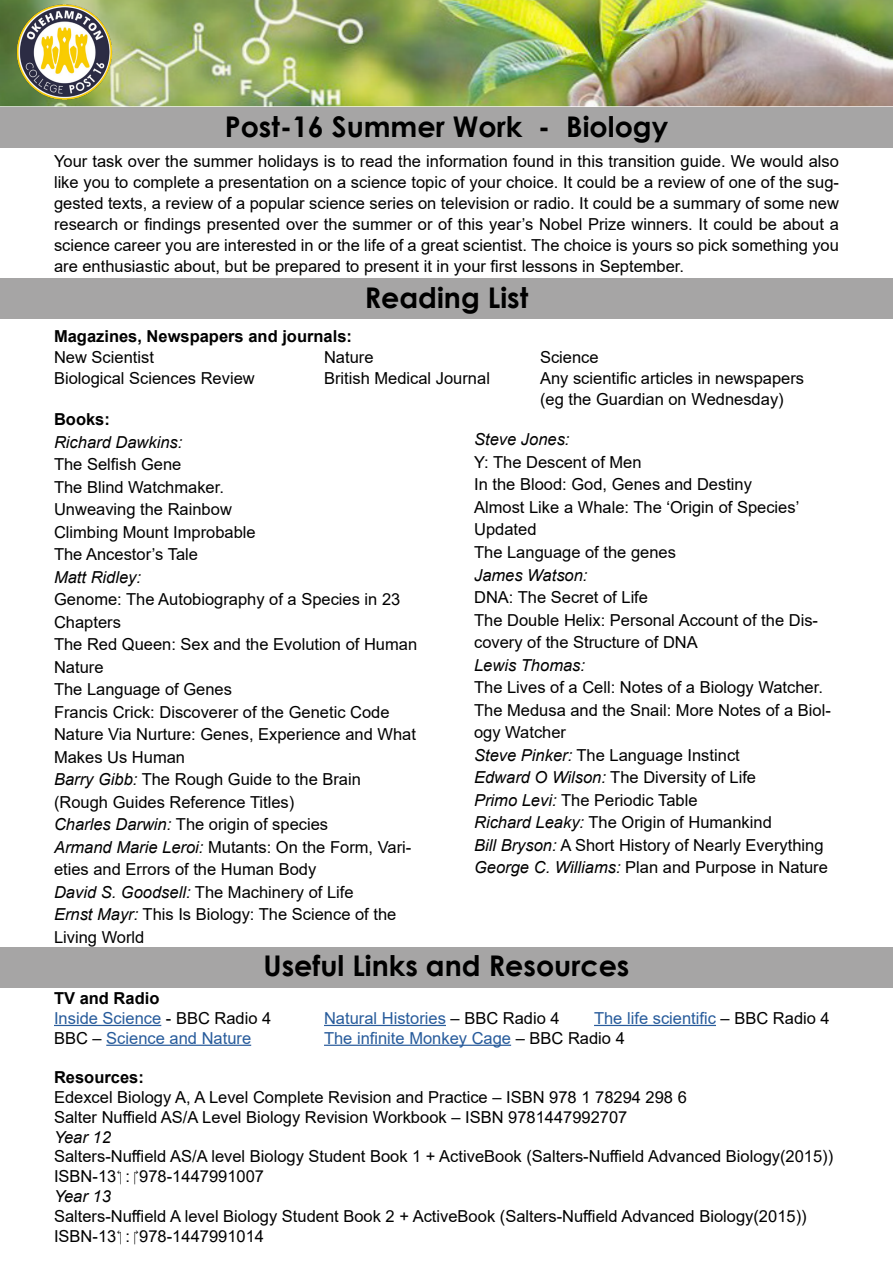
<style>
.page{position:relative;width:893px;height:1263px;background:#fff}
.page>*{position:absolute;margin:0;border:0;box-sizing:border-box;transform-origin:0 0}
.t1{font:700 28.5px "Century Gothic";color:#000}
.t2{font:16.5px/22.5px "Arial";color:#000}
.t3{font:16.5px/19.8px "Arial";color:#275b9b}
.t4{font:italic 16.5px "Arial";color:#000}
.t5{font:700 16.5px "Arial";color:#000}
.s1{font-style:italic}
.s2{font-weight:700;color:#000}
.s3{color:#000}
</style>
<div class="page">
<div style="left:0;top:107px;width:893px;height:41px;background:#a6a5a5"></div>
<img style="left:0;top:0;width:893px;height:106px">
<img style="left:14px;top:1px;width:102px;height:102px;border-radius:51px">
<div style="left:0;top:279px;width:893px;height:40px;background:#a6a5a5"></div>
<div style="left:0;top:947px;width:893px;height:41px;background:#a6a5a5"></div>
<hr style="left:54px;top:1025px;width:107px;height:1px;background:#275b9b">
<hr style="left:324px;top:1025px;width:122px;height:1px;background:#275b9b">
<hr style="left:594px;top:1025px;width:122px;height:1px;background:#275b9b">
<hr style="left:106px;top:1045px;width:145px;height:1px;background:#275b9b">
<hr style="left:324px;top:1045px;width:187px;height:1px;background:#275b9b">
<h1 class="t1" style="left:225px;top:105px;width:445px">Post-16 Summer Work - Biology</h1>
<p class="t2" style="left:54px;top:151px;width:786px;line-height:21px;text-align:justify">Your task over the summer holidays is to read the information found in this transition guide. We would also like you to complete a presentation on a science topic of your choice. It could be a review of one of the sug&shy;gested texts, a review of a popular science series on television or radio. It could be a summary of some new research or findings presented over the summer or of this year’s Nobel Prize winners. It could be about a science career you are interested in or the life of a great scientist. The choice is yours so pick something you are enthusiastic about, but be prepared to present it in your first lessons in September.</p>
<h1 class="t1" style="left:365px;top:276px;width:165px">Reading List</h1>
<p class="t5" style="left:54px;top:324px;width:300px">Magazines, Newspapers and journals:</p>
<p class="t2" style="left:54px;top:346px;width:101px">New Scientist</p>
<p class="t2" style="left:324px;top:346px;width:51px">Nature</p>
<p class="t2" style="left:540px;top:346px;width:60px">Science</p>
<p class="t2" style="left:54px;top:367px;width:202px">Biological Sciences Review</p>
<p class="t2" style="left:324px;top:367px;width:167px">British Medical Journal</p>
<p class="t2" style="left:540px;top:367px;width:266px;line-height:21px">Any scientific articles in newspapers (eg the Guardian on Wednesday)</p>
<p class="t5" style="left:54px;top:408px;width:57px">Books:</p>
<p class="t4" style="left:54px;top:431px;width:130px">Richard Dawkins:</p>
<p class="t2" style="left:54px;top:453px;width:203px">The Selfish Gene<br>The Blind Watchmaker.<br>Unweaving the Rainbow<br>Climbing Mount Improbable<br>The Ancestor’s Tale</p>
<p class="t4" style="left:54px;top:566px;width:89px">Matt Ridley:</p>
<p class="t2" style="left:54px;top:588px;width:365px">Genome: The Autobiography of a Species in 23<br>Chapters<br>The Red Queen: Sex and the Evolution of Human<br>Nature<br>The Language of Genes<br>Francis Crick: Discoverer of the Genetic Code<br>Nature Via Nurture: Genes, Experience and What<br>Makes Us Human<br><span class="s1">Barry Gibb:</span> The Rough Guide to the Brain (Rough Guides Reference Titles)<br><span class="s1">Charles Darwin:</span> The origin of species<br><span class="s1">Armand Marie Leroi:</span> Mutants: On the Form, Vari&shy;eties and Errors of the Human Body<br><span class="s1">David S. Goodsell:</span> The Machinery of Life<br><span class="s1">Ernst Mayr:</span> This Is Biology: The Science of the<br>Living World</p>
<h1 class="t1" style="left:263px;top:944px;width:367px">Useful Links and Resources</h1>
<p class="t3" style="left:54px;top:988px;width:219px"><span class="s2">TV and Radio<br></span>Inside Science <span class="s3">- BBC Radio 4</span></p>
<p class="t4" style="left:474px;top:429px;width:97px">Steve Jones:</p>
<p class="t2" style="left:474px;top:451px;width:327px">Y: The Descent of Men<br>In the Blood: God, Genes and Destiny<br>Almost Like a Whale: The ‘Origin of Species’<br>Updated<br>The Language of the genes</p>
<p class="t4" style="left:474px;top:564px;width:115px">James Watson:</p>
<p class="t2" style="left:474px;top:586px;width:345px">DNA: The Secret of Life<br>The Double Helix: Personal Account of the Dis&shy;covery of the Structure of DNA</p>
<p class="t4" style="left:474px;top:654px;width:112px">Lewis Thomas:</p>
<p class="t2" style="left:474px;top:676px;width:358px">The Lives of a Cell: Notes of a Biology Watcher.<br>The Medusa and the Snail: More Notes of a Biol&shy;ogy Watcher<br><span class="s1">Steve Pinker:</span> The Language Instinct<br><span class="s1">Edward O Wilson:</span> The Diversity of Life<br><span class="s1">Primo Levi:</span> The Periodic Table<br><span class="s1">Richard Leaky:</span> The Origin of Humankind<br><span class="s1">Bill Bryson:</span> A Short History of Nearly Everything <span class="s1">George C. Williams:</span> Plan and Purpose in Nature</p>
<p class="t3" style="left:324px;top:1008px;width:237px">Natural Histories <span class="s3">– BBC Radio 4</span></p>
<p class="t3" style="left:594px;top:1008px;width:237px">The life scientific <span class="s3">– BBC Radio 4</span></p>
<p class="t3" style="left:54px;top:1028px;width:199px"><span class="s3">BBC –</span> Science and Nature</p>
<p class="t3" style="left:324px;top:1028px;width:302px">The infinite Monkey Cage <span class="s3">– BBC Radio 4</span></p>
<p class="t5" style="left:54px;top:1066px;width:91px">Resources:</p>
<p class="t2" style="left:54px;top:1087px;width:634px;line-height:19.8px">Edexcel Biology A, A Level Complete Revision and Practice – ISBN 978 1 78294 298 6<br>Salter Nuffield AS/A Level Biology Revision Workbook – ISBN 9781447992707</p>
<p class="t4" style="left:54px;top:1126px;width:58px">Year 12</p>
<p class="t2" style="left:54px;top:1146px;width:781px;line-height:19.8px">Salters-Nuffield AS/A level Biology Student Book 1 + ActiveBook (Salters-Nuffield Advanced Biology(2015))<br>ISBN-13 : 978-1447991007</p>
<p class="t4" style="left:54px;top:1185px;width:58px">Year 13</p>
<p class="t2" style="left:54px;top:1206px;width:754px;line-height:19.8px">Salters-Nuffield A level Biology Student Book 2 + ActiveBook (Salters-Nuffield Advanced Biology(2015))<br>ISBN-13 : 978-1447991014</p>
</div>
